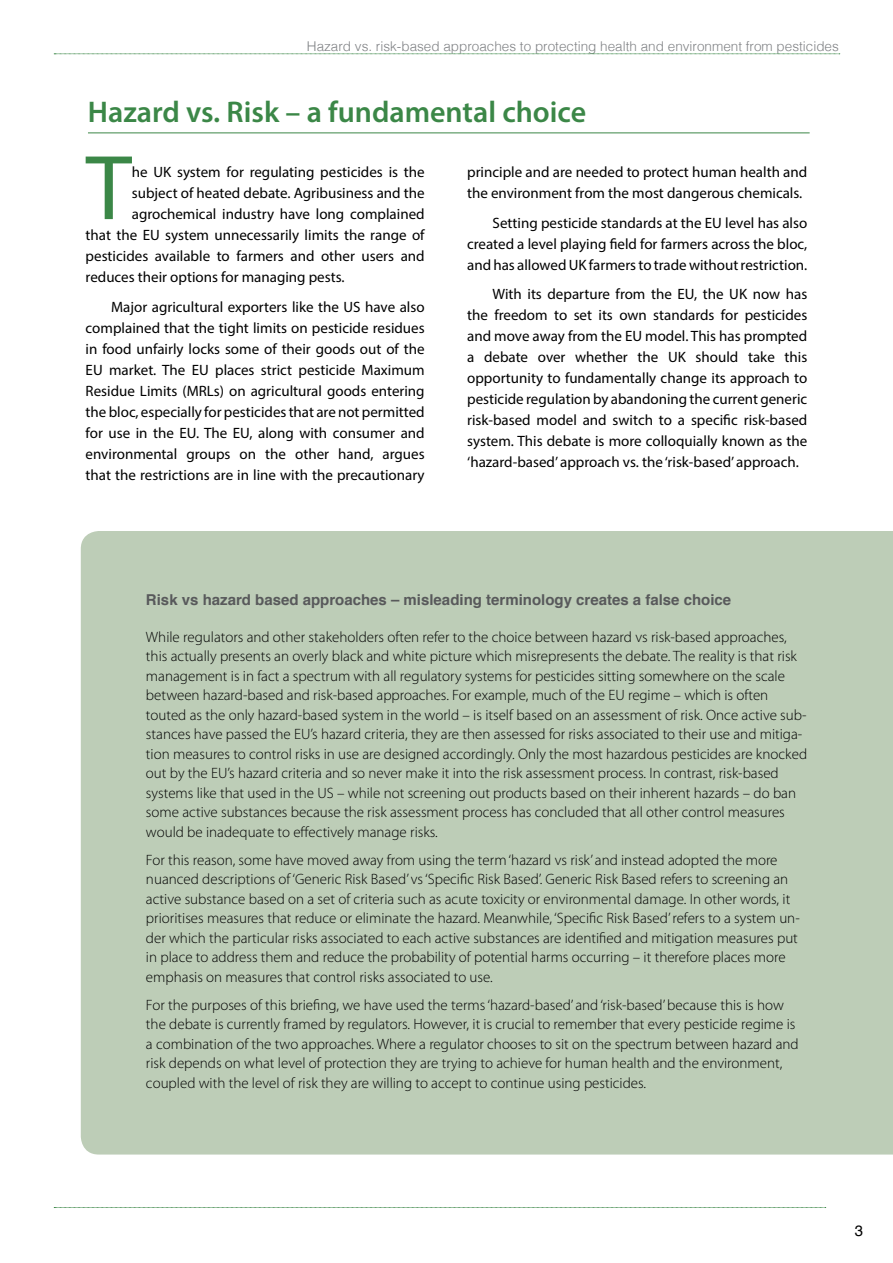
<style>
.page{position:relative;width:893px;height:1263px;background:#fff}
.page>*{position:absolute;margin:0;border:0;box-sizing:border-box;transform-origin:0 0}
.first_para{font:92.85px "Myriad Pro";color:#3b8747}
.Heading{font:600 30px "Myriad Pro";color:#3b8747}
.table_text{font:300 15px/19.5px "Myriad Pro";color:#000}
.indent_para{font:15px/21px "Myriad Pro";color:#000;text-align:justify}
.first_para-2{font:15px "Myriad Pro";color:#000}
.Table_title{font:700 15px "Helvetica";color:#58595b}
.t1{font:15px "Helvetica";color:#000}
.t2{font:300 13.5px "Helvetica";color:#808285}
</style>
<div class="page">
<svg style="left:54px;top:54px;width:786px;height:1px"></svg>
<svg style="left:54px;top:1207px;width:772px;height:1px"></svg>
<hr style="left:88px;top:132px;width:722px;height:1px;background:#3b8747">
<div style="left:81px;top:531px;width:812px;height:623px;background:#bdcdb7"></div>
<p class="t2" style="left:307px;top:35px;width:533px">Hazard vs. risk-based approaches to protecting health and environment from pesticides</p>
<p class="Heading" style="left:88px;top:93px;width:500px">Hazard vs. Risk – a fundamental choice</p>
<p class="first_para" style="left:86px;top:131px;width:48px">T</p>
<p class="first_para-2" style="left:132px;top:163px;width:294px">he UK system for regulating pesticides is the</p>
<p class="first_para-2" style="left:132px;top:184px;width:294px">subject of heated debate. Agribusiness and the</p>
<p class="first_para-2" style="left:132px;top:205px;width:294px">agrochemical industry have long complained</p>
<p class="first_para-2" style="left:86px;top:226px;width:340px">that the EU system unnecessarily limits the range of</p>
<p class="first_para-2" style="left:86px;top:247px;width:340px">pesticides available to farmers and other users and</p>
<p class="first_para-2" style="left:86px;top:268px;width:260px">reduces their options for managing pests.</p>
<p class="indent_para" style="left:86px;top:296px;width:341px;text-indent:26px">Major agricultural exporters like the US have also complained that the tight limits on pesticide residues in food unfairly locks some of their goods out of the EU market. The EU places strict pesticide Maximum Residue Limits (MRLs) on agricultural goods entering the bloc, especially for pesticides that are not permitted for use in the EU. The EU, along with consumer and environmental groups on the other hand, argues that the restrictions are in line with the precautionary</p>
<p class="indent_para" style="left:467px;top:161px;width:342px">principle and are needed to protect human health and the environment from the most dangerous chemicals.</p>
<p class="indent_para" style="left:467px;top:212px;width:342px;text-indent:26px">Setting pesticide standards at the EU level has also created a level playing field for farmers across the bloc, and has allowed UK farmers to trade without restriction.</p>
<p class="indent_para" style="left:467px;top:283px;width:342px;text-indent:26px">With its departure from the EU, the UK now has the freedom to set its own standards for pesticides and move away from the EU model. This has prompted a debate over whether the UK should take this opportunity to fundamentally change its approach to pesticide regulation by abandoning the current generic risk-based model and switch to a specific risk-based system. This debate is more colloquially known as the ‘hazard-based’ approach vs. the ‘risk-based’ approach.</p>
<p class="Table_title" style="left:146px;top:588px;width:587px">Risk vs hazard based approaches – misleading terminology creates a false choice</p>
<p class="table_text" style="left:146px;top:627px;width:663px">While regulators and other stakeholders often refer to the choice between hazard vs risk-based approaches, this actually presents an overly black and white picture which misrepresents the debate. The reality is that risk management is in fact a spectrum with all regulatory systems for pesticides sitting somewhere on the scale between hazard-based and risk-based approaches. For example, much of the EU regime – which is often touted as the only hazard-based system in the world – is itself based on an assessment of risk. Once active sub&shy;stances have passed the EU’s hazard criteria, they are then assessed for risks associated to their use and mitiga&shy;tion measures to control risks in use are designed accordingly. Only the most hazardous pesticides are knocked out by the EU’s hazard criteria and so never make it into the risk assessment process. In contrast, risk-based systems like that used in the US – while not screening out products based on their inherent hazards – do ban some active substances because the risk assessment process has concluded that all other control measures would be inadequate to effectively manage risks.</p>
<p class="table_text" style="left:146px;top:850px;width:655px">For this reason, some have moved away from using the term ‘hazard vs risk’ and instead adopted the more nuanced descriptions of ‘Generic Risk Based’ vs ‘Specific Risk Based’. Generic Risk Based refers to screening an active substance based on a set of criteria such as acute toxicity or environmental damage. In other words, it prioritises measures that reduce or eliminate the hazard. Meanwhile, ‘Specific Risk Based’ refers to a system un&shy;der which the particular risks associated to each active substances are identified and mitigation measures put in place to address them and reduce the probability of potential harms occurring – it therefore places more emphasis on measures that control risks associated to use.</p>
<p class="table_text" style="left:146px;top:995px;width:654px">For the purposes of this briefing, we have used the terms ‘hazard-based’ and ‘risk-based’ because this is how the debate is currently framed by regulators. However, it is crucial to remember that every pesticide regime is a combination of the two approaches. Where a regulator chooses to sit on the spectrum between hazard and risk depends on what level of protection they are trying to achieve for human health and the environment, coupled with the level of risk they are willing to accept to continue using pesticides.</p>
<p class="t1" style="left:855px;top:1219px;width:10px">3</p>
</div>
